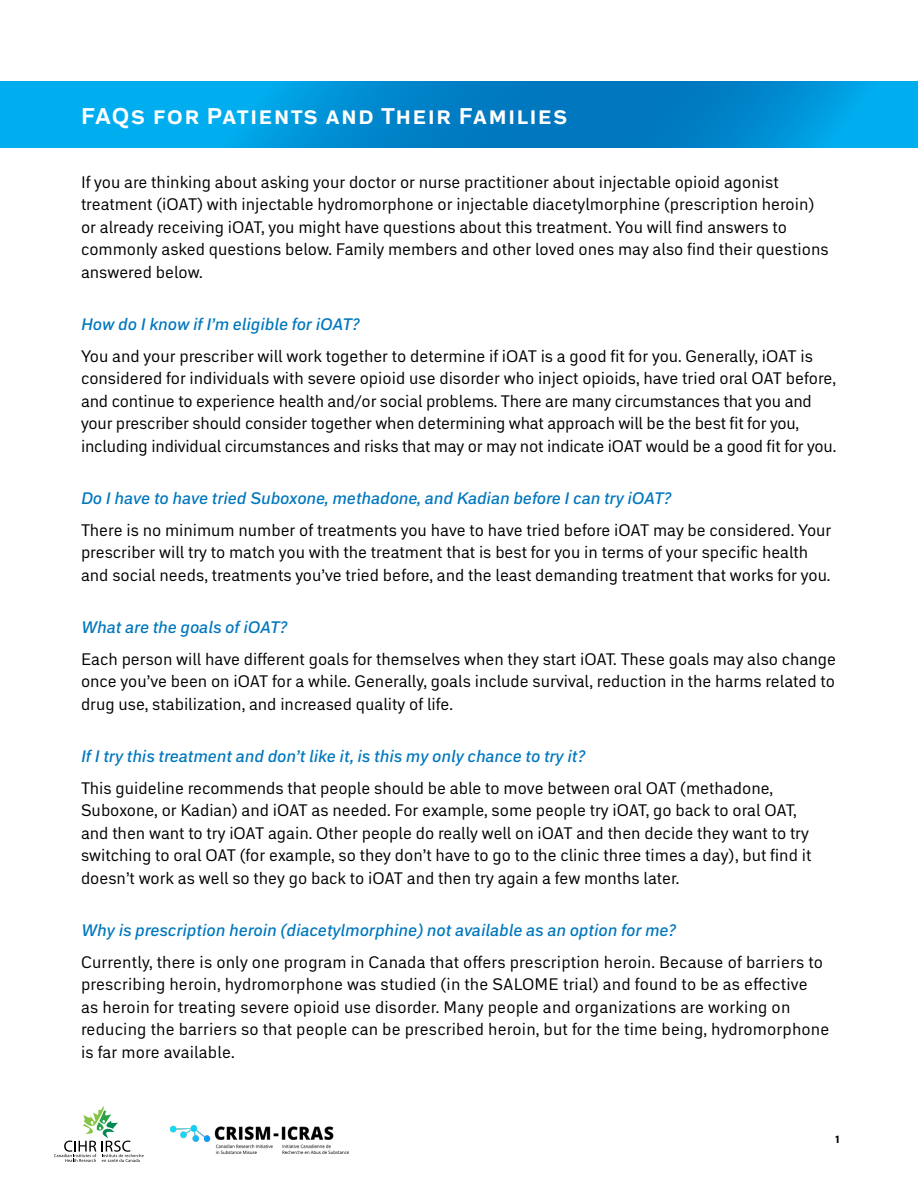
<style>
.page{position:relative;width:918px;height:1188px;background:#fff}
.page>*{position:absolute;margin:0;border:0;box-sizing:border-box;transform-origin:0 0}
.t1{font:700 22.5px "Embarcadero MVB Pro";letter-spacing:.05em;color:#fff}
.t2{font:16.5px/22.5px "Embarcadero MVB Pro";color:#000}
.t3{font:16.5px "Embarcadero MVB Pro Med Ital";color:#0077be}
.t4{font:700 12px "Embarcadero MVB Pro";color:#000}
</style>
<div class="page">
<svg style="left:54px;top:1106px;width:90px;height:56px"></svg>
<img style="left:170px;top:1126px;width:178px;height:28px">
<svg style="left:0;top:81px;width:918px;height:67px;background:#0093d7"></svg>
<h1 class="t1" style="left:81px;top:100px;width:488px">FAQs for Patients and Their Families</h1>
<p class="t2" style="left:81px;top:170px;width:749px">If you are thinking about asking your doctor or nurse practitioner about injectable opioid agonist treatment (iOAT) with injectable hydromorphone or injectable diacetylmorphine (prescription heroin) or already receiving iOAT, you might have questions about this treatment. You will find answers to commonly asked questions below. Family members and other loved ones may also find their questions answered below.</p>
<p class="t3" style="left:81px;top:313px;width:280px">How do I know if I’m eligible for iOAT?</p>
<p class="t2" style="left:81px;top:344px;width:757px">You and your prescriber will work together to determine if iOAT is a good fit for you. Generally, iOAT is considered for individuals with severe opioid use disorder who inject opioids, have tried oral OAT before, and continue to experience health and/or social problems. There are many circumstances that you and your prescriber should consider together when determining what approach will be the best fit for you, including individual circumstances and risks that may or may not indicate iOAT would be a good fit for you.</p>
<p class="t3" style="left:81px;top:487px;width:592px">Do I have to have tried Suboxone, methadone, and Kadian before I can try iOAT?</p>
<p class="t2" style="left:81px;top:518px;width:752px">There is no minimum number of treatments you have to have tried before iOAT may be considered. Your prescriber will try to match you with the treatment that is best for you in terms of your specific health and social needs, treatments you’ve tried before, and the least demanding treatment that works for you.</p>
<p class="t3" style="left:81px;top:616px;width:208px">What are the goals of iOAT?</p>
<p class="t2" style="left:81px;top:647px;width:757px;text-align:justify">Each person will have different goals for themselves when they start iOAT. These goals may also change once you’ve been on iOAT for a while. Generally, goals include survival, reduction in the harms related to drug use, stabilization, and increased quality of life.</p>
<p class="t3" style="left:81px;top:745px;width:506px">If I try this treatment and don’t like it, is this my only chance to try it?</p>
<p class="t2" style="left:81px;top:776px;width:732px">This guideline recommends that people should be able to move between oral OAT (methadone, Suboxone, or Kadian) and iOAT as needed. For example, some people try iOAT, go back to oral OAT, and then want to try iOAT again. Other people do really well on iOAT and then decide they want to try switching to oral OAT (for example, so they don’t have to go to the clinic three times a day), but find it doesn’t work as well so they go back to iOAT and then try again a few months later.</p>
<p class="t3" style="left:81px;top:919px;width:596px">Why is prescription heroin (diacetylmorphine) not available as an option for me?</p>
<p class="t2" style="left:81px;top:950px;width:750px">Currently, there is only one program in Canada that offers prescription heroin. Because of barriers to prescribing heroin, hydromorphone was studied (in the SALOME trial) and found to be as effective<br>as heroin for treating severe opioid use disorder. Many people and organizations are working on reducing the barriers so that people can be prescribed heroin, but for the time being, hydromorphone is far more available.</p>
<p class="t4" style="left:835px;top:1130px;width:6px">1</p>
</div>
